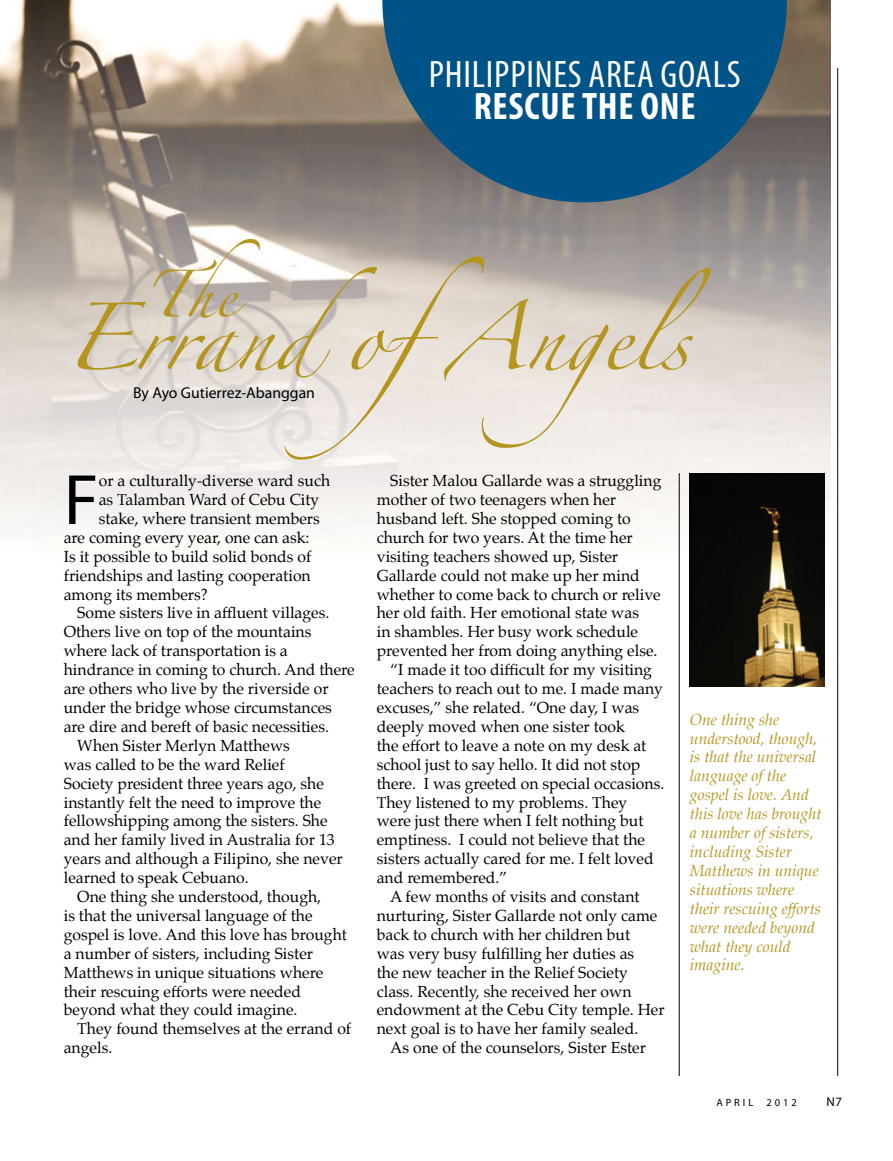
<style>
.page{position:relative;width:893px;height:1161px;background:#fff}
.page>*{position:absolute;margin:0;border:0;box-sizing:border-box;transform-origin:0 0}
.t1{font:71.85px "Myriad Pro";color:#000}
.t2{font:60.15px "Zapfino";color:#b4951f}
.t3{font:42px "Zapfino";color:#b4951f}
.t4{font:condensed 38.4px "Myriad Pro";letter-spacing:.02em;color:#fff}
.t5{font:700 condensed 38.4px "Myriad Pro";letter-spacing:.02em;color:#fff}
.t6{font:15.75px "Palatino";color:#000}
.t7{font:italic 15.75px/18.9px "Palatino";color:#b4951f}
.t8{font:15.75px "Myriad Pro";color:#000}
.t9{font:12.75px "Myriad Pro";color:#000}
.t10{font:10.5px "Myriad Pro";letter-spacing:.28em;color:#000}
</style>
<div class="page">
<img style="left:0;top:0;width:831px;height:553px">
<hr style="left:837px;top:68px;width:1px;height:1008px;background:#000">
<img style="left:0;top:438px;width:1px;height:199px">
<hr style="left:679px;top:473px;width:1px;height:603px;background:#000">
<img style="left:690px;top:474px;width:135px;height:212px">
<svg style="left:382px;top:0;width:405px;height:202px;background:#1a5a81"></svg>
<h3 class="t4" style="left:429px;top:51px;width:313px">PHILIPPINES AREA GOALS</h3>
<h3 class="t5" style="left:474px;top:83px;width:223px">RESCUE THE ONE</h3>
<h3 class="t3" style="left:145px;top:277px;width:117px">T he</h3>
<h2 class="t2" style="left:64px;top:313px;width:648px">ErrandofAngels</h2>
<p class="t8" style="left:133px;top:383px;width:183px">By Ayo Gutierrez-Abanggan</p>
<h1 class="t1" style="left:64px;top:455px;width:36px">F</h1>
<p class="t6" style="left:99px;top:468px;width:233px">or a culturally-diverse ward such</p>
<p class="t6" style="left:99px;top:486px;width:222px">as Talamban Ward of Cebu City</p>
<p class="t6" style="left:99px;top:505px;width:223px">stake, where transient members</p>
<p class="t6" style="left:64px;top:524px;width:247px">are coming every year, one can ask:</p>
<p class="t6" style="left:64px;top:543px;width:249px">Is it possible to build solid bonds of</p>
<p class="t6" style="left:64px;top:562px;width:248px">friendships and lasting cooperation</p>
<p class="t6" style="left:64px;top:581px;width:146px">among its members?</p>
<p class="t6" style="left:77px;top:600px;width:254px">Some sisters live in affluent villages.</p>
<p class="t6" style="left:64px;top:619px;width:249px">Others live on top of the mountains</p>
<p class="t6" style="left:64px;top:638px;width:226px">where lack of transportation is a</p>
<p class="t6" style="left:64px;top:657px;width:292px">hindrance in coming to church. And there</p>
<p class="t6" style="left:64px;top:675px;width:266px">are others who live by the riverside or</p>
<p class="t6" style="left:64px;top:694px;width:270px">under the bridge whose circumstances</p>
<p class="t6" style="left:64px;top:713px;width:267px">are dire and bereft of basic necessities.</p>
<p class="t6" style="left:77px;top:732px;width:214px">When Sister Merlyn Matthews</p>
<p class="t6" style="left:64px;top:751px;width:222px">was called to be the ward Relief</p>
<p class="t6" style="left:64px;top:770px;width:262px">Society president three years ago, she</p>
<p class="t6" style="left:64px;top:789px;width:259px">instantly felt the need to improve the</p>
<p class="t6" style="left:64px;top:808px;width:265px">fellowshipping among the sisters. She</p>
<p class="t6" style="left:64px;top:827px;width:273px">and her family lived in Australia for 13</p>
<p class="t6" style="left:64px;top:846px;width:281px">years and although a Filipino, she never</p>
<p class="t6" style="left:64px;top:864px;width:186px">learned to speak Cebuano.</p>
<p class="t6" style="left:77px;top:883px;width:245px">One thing she understood, though,</p>
<p class="t6" style="left:64px;top:902px;width:250px">is that the universal language of the</p>
<p class="t6" style="left:64px;top:921px;width:285px">gospel is love. And this love has brought</p>
<p class="t6" style="left:64px;top:940px;width:251px">a number of sisters, including Sister</p>
<p class="t6" style="left:64px;top:959px;width:261px">Matthews in unique situations where</p>
<p class="t6" style="left:64px;top:978px;width:239px">their rescuing efforts were needed</p>
<p class="t6" style="left:64px;top:997px;width:235px">beyond what they could imagine.</p>
<p class="t6" style="left:77px;top:1016px;width:275px">They found themselves at the errand of</p>
<p class="t6" style="left:64px;top:1035px;width:50px">angels.</p>
<p class="t6" style="left:390px;top:468px;width:273px">Sister Malou Gallarde was a struggling</p>
<p class="t6" style="left:377px;top:486px;width:241px">mother of two teenagers when her</p>
<p class="t6" style="left:377px;top:505px;width:256px">husband left. She stopped coming to</p>
<p class="t6" style="left:377px;top:524px;width:258px">church for two years. At the time her</p>
<p class="t6" style="left:377px;top:543px;width:243px">visiting teachers showed up, Sister</p>
<p class="t6" style="left:377px;top:562px;width:265px">Gallarde could not make up her mind</p>
<p class="t6" style="left:377px;top:581px;width:285px">whether to come back to church or relive</p>
<p class="t6" style="left:377px;top:600px;width:264px">her old faith. Her emotional state was</p>
<p class="t6" style="left:377px;top:619px;width:263px">in shambles. Her busy work schedule</p>
<p class="t6" style="left:377px;top:638px;width:282px">prevented her from doing anything else.</p>
<p class="t6" style="left:390px;top:657px;width:263px">“I made it too difficult for my visiting</p>
<p class="t6" style="left:377px;top:675px;width:288px">teachers to reach out to me. I made many</p>
<p class="t6" style="left:377px;top:694px;width:264px">excuses,” she related. “One day, I was</p>
<p class="t6" style="left:377px;top:713px;width:250px">deeply moved when one sister took</p>
<p class="t6" style="left:377px;top:732px;width:271px">the effort to leave a note on my desk at</p>
<p class="t6" style="left:377px;top:751px;width:265px">school just to say hello. It did not stop</p>
<p class="t6" style="left:377px;top:770px;width:289px">there. I was greeted on special occasions.</p>
<p class="t6" style="left:377px;top:789px;width:252px">They listened to my problems. They</p>
<p class="t6" style="left:377px;top:808px;width:268px">were just there when I felt nothing but</p>
<p class="t6" style="left:377px;top:827px;width:270px">emptiness. I could not believe that the</p>
<p class="t6" style="left:377px;top:846px;width:278px">sisters actually cared for me. I felt loved</p>
<p class="t6" style="left:377px;top:864px;width:132px">and remembered.”</p>
<p class="t6" style="left:390px;top:883px;width:251px">A few months of visits and constant</p>
<p class="t6" style="left:377px;top:902px;width:282px">nurturing, Sister Gallarde not only came</p>
<p class="t6" style="left:377px;top:921px;width:255px">back to church with her children but</p>
<p class="t6" style="left:377px;top:940px;width:259px">was very busy fulfilling her duties as</p>
<p class="t6" style="left:377px;top:959px;width:253px">the new teacher in the Relief Society</p>
<p class="t6" style="left:377px;top:978px;width:256px">class. Recently, she received her own</p>
<p class="t6" style="left:377px;top:997px;width:289px">endowment at the Cebu City temple. Her</p>
<p class="t6" style="left:377px;top:1016px;width:263px">next goal is to have her family sealed.</p>
<p class="t6" style="left:390px;top:1035px;width:257px">As one of the counselors, Sister Ester</p>
<p class="t7" style="left:690px;top:709px;width:133px">One thing she understood, though, is that the universal language of the gospel is love. And this love has brought a number of sisters, including Sister<br>Matthews in unique situations where their rescuing efforts were needed beyond what they could imagine.</p>
<p class="t10" style="left:716px;top:1096px;width:38px">APRIL</p>
<p class="t10" style="left:766px;top:1096px;width:32px">2012</p>
<p class="t9" style="left:826px;top:1093px;width:17px">N7</p>
</div>
